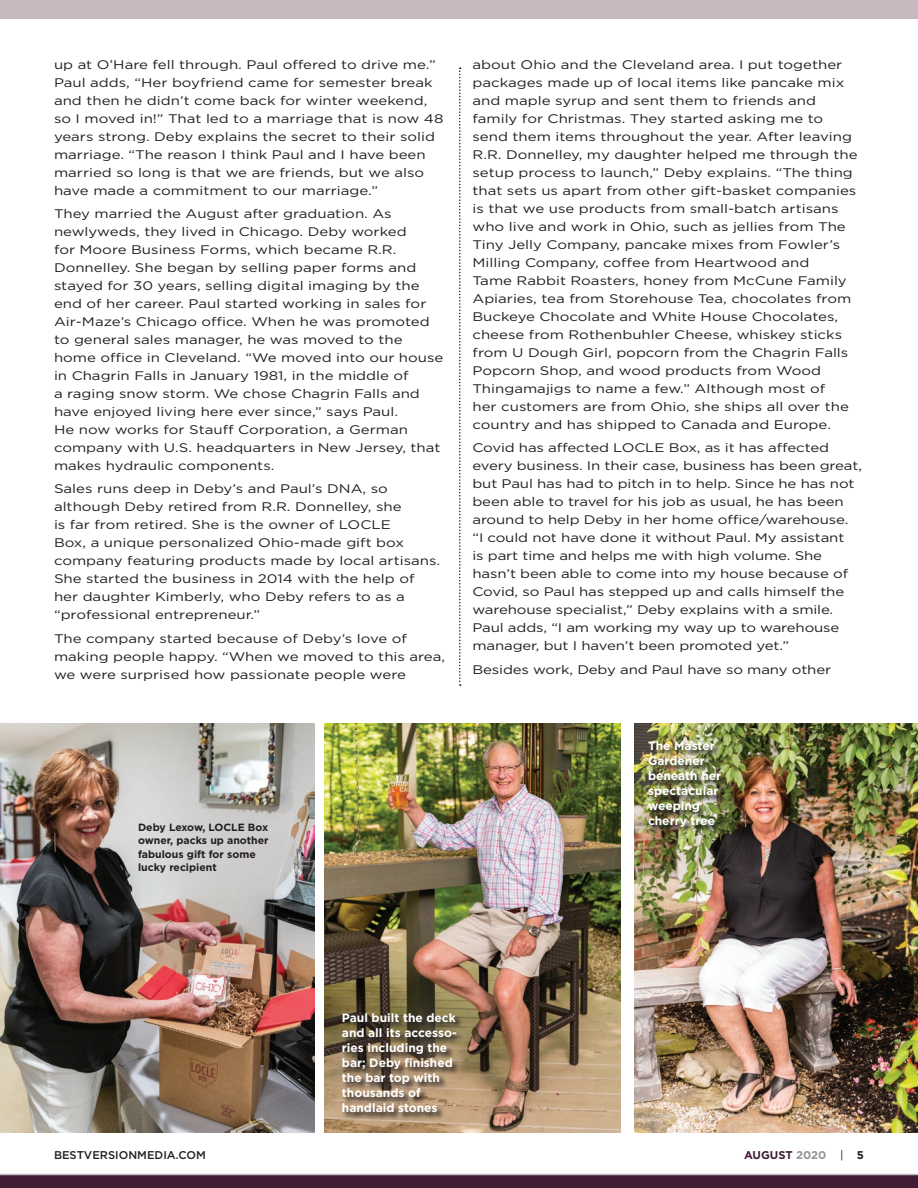
<style>
.page{position:relative;width:918px;height:1188px;background:#fff}
.page>*{position:absolute;margin:0;border:0;box-sizing:border-box;transform-origin:0 0}
.t1{font:12.45px/18px "Gotham";color:#231f20;scale:1.2 1}
.t2{font:700 12px/15px "Gotham";color:#fff}
.t3{font:500 11.25px "Gotham";color:#231f20}
.t4{font:700 11.25px "Gotham";color:#421b36}
.t5{font:700 10.5px/13.5px "Gotham";color:#231f20}
.s1{color:#939598}
.s2{font-weight:400;color:#231f20}
.s3{color:#231f20}
</style>
<div class="page">
<div style="left:0;top:1174px;width:918px;height:14px;background:#421b36"></div>
<hr style="left:0;top:1174px;width:918px;height:1px;background:#bcbdc0">
<div style="left:0;top:0;width:918px;height:19px;background:#c7b9bd"></div>
<svg style="left:459px;top:68px;width:2px;height:618px"></svg>
<img style="left:0;top:723px;width:315px;height:409px">
<img style="left:325px;top:723px;width:295px;height:409px">
<img style="left:634px;top:723px;width:284px;height:409px">
<svg style="left:342px;top:1013px;width:122px;height:107px;background:#7e6a52"></svg>
<img style="left:648px;top:741px;width:81px;height:94px">
<p class="t1" style="left:54px;top:55px;width:326px">up at O’Hare fell through. Paul offered to drive me.” Paul adds, “Her boyfriend came for semester break and then he didn’t come back for winter weekend, so I moved in!” That led to a marriage that is now 48 years strong. Deby explains the secret to their solid marriage. “The reason I think Paul and I have been married so long is that we are friends, but we also have made a commitment to our marriage.”</p>
<p class="t1" style="left:54px;top:204px;width:326px">They married the August after graduation. As newlyweds, they lived in Chicago. Deby worked<br>for Moore Business Forms, which became R.R.<br>Donnelley. She began by selling paper forms and stayed for 30 years, selling digital imaging by the end of her career. Paul started working in sales for Air-Maze’s Chicago office. When he was promoted to general sales manager, he was moved to the home office in Cleveland. “We moved into our house in Chagrin Falls in January 1981, in the middle of<br>a raging snow storm. We chose Chagrin Falls and have enjoyed living here ever since,” says Paul.<br>He now works for Stauff Corporation, a German company with U.S. headquarters in New Jersey, that makes hydraulic components.</p>
<p class="t1" style="left:54px;top:480px;width:323px">Sales runs deep in Deby’s and Paul’s DNA, so although Deby retired from R.R. Donnelley, she<br>is far from retired. She is the owner of LOCLE<br>Box, a unique personalized Ohio-made gift box company featuring products made by local artisans.<br>She started the business in 2014 with the help of her daughter Kimberly, who Deby refers to as a “professional entrepreneur.”</p>
<p class="t1" style="left:54px;top:629px;width:327px">The company started because of Deby’s love of making people happy. “When we moved to this area, we were surprised how passionate people were</p>
<p class="t5" style="left:138px;top:820px;width:132px">Deby Lexow, LOCLE Box owner, packs up another fabulous gift for some lucky recipient</p>
<p class="t1" style="left:472px;top:55px;width:322px">about Ohio and the Cleveland area. I put together packages made up of local items like pancake mix and maple syrup and sent them to friends and family for Christmas. They started asking me to send them items throughout the year. After leaving R.R. Donnelley, my daughter helped me through the setup process to launch,” Deby explains. “The thing that sets us apart from other gift-basket companies is that we use products from small-batch artisans who live and work in Ohio, such as jellies from The Tiny Jelly Company, pancake mixes from Fowler’s Milling Company, coffee from Heartwood and<br>Tame Rabbit Roasters, honey from McCune Family Apiaries, tea from Storehouse Tea, chocolates from Buckeye Chocolate and White House Chocolates, cheese from Rothenbuhler Cheese, whiskey sticks from U Dough Girl, popcorn from the Chagrin Falls Popcorn Shop, and wood products from Wood Thingamajigs to name a few.” Although most of<br>her customers are from Ohio, she ships all over the country and has shipped to Canada and Europe.</p>
<p class="t1" style="left:472px;top:438px;width:326px">Covid has affected LOCLE Box, as it has affected every business. In their case, business has been great, but Paul has had to pitch in to help. Since he has not been able to travel for his job as usual, he has been around to help Deby in her home office/warehouse. “I could not have done it without Paul. My assistant<br>is part time and helps me with high volume. She hasn’t been able to come into my house because of Covid, so Paul has stepped up and calls himself the warehouse specialist,” Deby explains with a smile.<br>Paul adds, “I am working my way up to warehouse manager, but I haven’t been promoted yet.”</p>
<p class="t1" style="left:472px;top:660px;width:300px">Besides work, Deby and Paul have so many other</p>
<p class="t2" style="left:648px;top:738px;width:75px">The Master<br>Gardener beneath her spectacular weeping cherry tree</p>
<p class="t2" style="left:342px;top:1010px;width:117px">Paul built the deck and all its accesso&shy;ries including the bar; Deby finished the bar top with thousands of handlaid stones</p>
<p class="t3" style="left:54px;top:1147px;width:153px">BESTVERSIONMEDIA.COM</p>
<p class="t4" style="left:744px;top:1148px;width:121px">AUGUST <span class="s1">2020</span> <span class="s2">|</span> <span class="s3">5</span></p>
</div>
